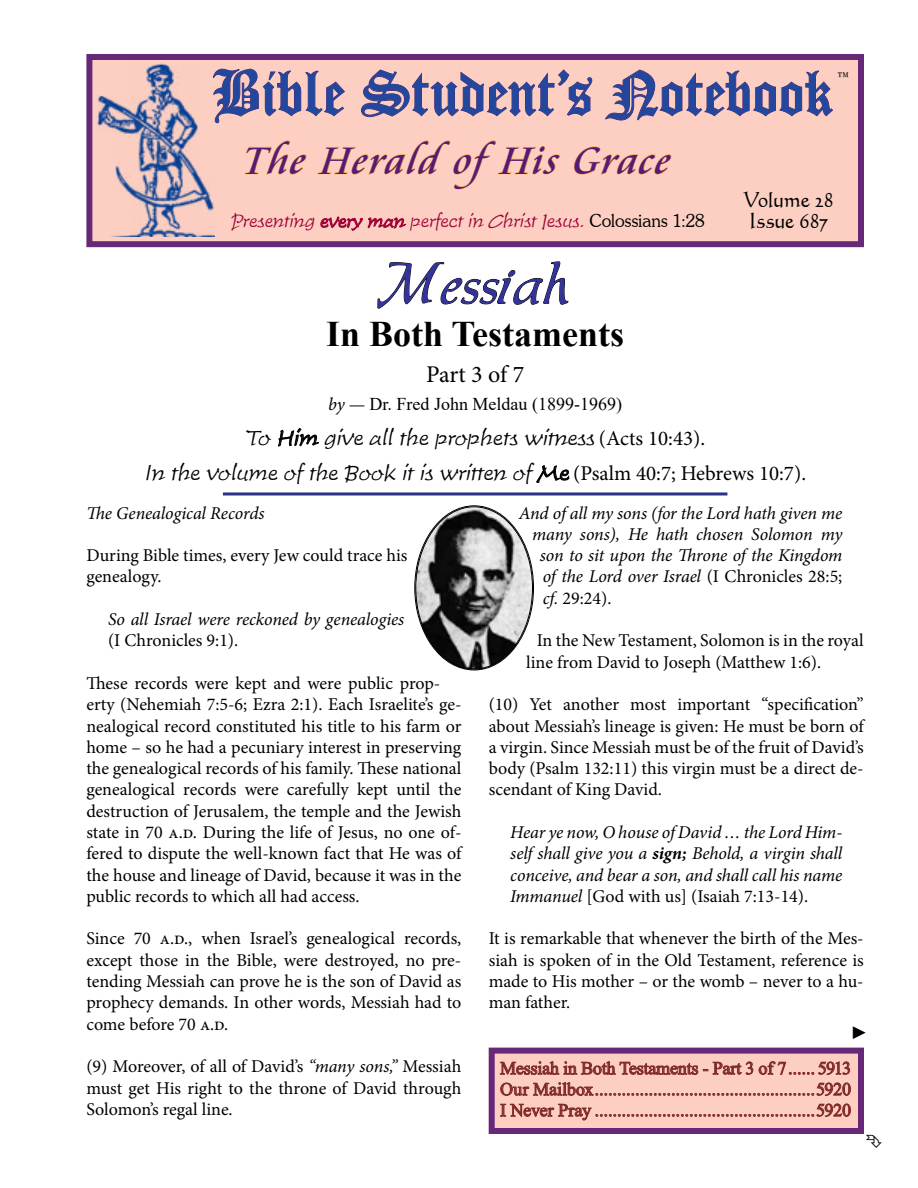
<style>
.page{position:relative;width:918px;height:1188px;background:#fff}
.page>*{position:absolute;margin:0;border:0;box-sizing:border-box;transform-origin:0 0}
.t1{font:69px "Cloister Black BT";color:#24479e}
.t2{font:54px "Allure SSK";color:#339}
.t3{font:italic 42px "Cataneo BT";color:#541b74}
.t4{font:700 36px "Times New Roman";color:#000}
.t5{font:24px "Minion Pro";color:#000}
.t6{font:italic 21px/34.8px "Time Scr D Ligh";color:#000;text-align:center}
.t7{font:21px "Calligraphic 421 BT Roman B";letter-spacing:-.01em;color:#000}
.t8{font:18px/21.3px "Minion Pro";letter-spacing:-.005em;color:#000;text-align:justify}
.t9{font:italic 18px/21.3px "Minion Pro";letter-spacing:-.005em;color:#000;text-align:justify}
.t10{font:18px/21px "Times New Roman";letter-spacing:-.01em;color:#812b2a;text-align:justify}
.t11{font:italic 18px "Time Scr D Ligh";color:#a20037}
.t12{font:18px "Times New Roman";color:#000}
.t13{font:300 18px "Souvenir IT Cby BT";color:#000}
.s1{font-family:"Souvenir IT Cby BT";font-weight:300;font-style:normal;color:#000}
.s2{font-family:"Minion Pro";font-style:italic}
.s3{font-family:"Minion Pro"}
.s4{font-family:"Minion Pro";font-style:normal}
.s5{font-style:italic}
.s6{font-style:normal}
.s7{font-weight:700}
.s8{color:#90191c}
</style>
<div class="page">
<div style="left:86px;top:54px;width:778px;height:193px;background:#fccfc2;border:6px solid #672878"></div>
<svg style="left:215px;top:68px;width:130px;height:56px"></svg>
<svg style="left:361px;top:69px;width:232px;height:48px"></svg>
<svg style="left:605px;top:69px;width:228px;height:52px"></svg>
<svg style="left:244px;top:140px;width:62px;height:35px"></svg>
<svg style="left:317px;top:140px;width:243px;height:50px"></svg>
<svg style="left:573px;top:146px;width:98px;height:29px"></svg>
<svg style="left:320px;top:216px;width:87px;height:15px"></svg>
<img style="left:97px;top:64px;width:118px;height:172px">
<div style="left:492px;top:1051px;width:369px;height:80px;background:#fccfc2"></div>
<svg style="left:500px;top:1061px;width:350px;height:14px"></svg>
<svg style="left:500px;top:1082px;width:351px;height:14px"></svg>
<svg style="left:500px;top:1103px;width:351px;height:18px"></svg>
<div style="left:489px;top:1048px;width:375px;height:86px;border:6px solid #672878"></div>
<hr style="left:223px;top:492px;width:504px;height:3px;background:#2b3086">
<svg style="left:377px;top:261px;width:192px;height:48px"></svg>
<svg style="left:278px;top:428px;width:41px;height:19px"></svg>
<svg style="left:536px;top:465px;width:34px;height:18px"></svg>
<img style="left:415px;top:506px;width:118px;height:164px">
<h1 class="t1" style="left:212px;top:51px;width:621px">Bible Student’s Notebook</h1>
<p class="t13" style="left:836px;top:67px;width:16px">™</p>
<h3 class="t3" style="left:242px;top:134px;width:438px">The Herald ofHis Grace</h3>
<p class="t7" style="left:743px;top:186px;width:92px">Volume 28</p>
<p class="t11" style="left:231px;top:211px;width:476px">Presenting every man perfect in Christ Jesus. <span class="s1">C o l o s s i a n s 1: 2 8</span></p>
<p class="t7" style="left:749px;top:207px;width:81px">Issue 687</p>
<h2 class="t2" style="left:381px;top:261px;width:191px">Messiah</h2>
<h3 class="t4" style="left:326px;top:308px;width:300px">In Both Testaments</h3>
<h3 class="t5" style="left:426px;top:358px;width:100px">Part 3 of 7</h3>
<p class="t12" style="left:328px;top:392px;width:295px"><span class="s2">by</span> <span class="s3">—</span> Dr. Fred John Meldau (1899-1969)</p>
<p class="t6" style="left:144px;top:421px;width:663px">To Him give all the prophets w itness <span class="s4">( A c t s 1 0 : 4 3 ) .<br></span>In the volume of the Book it is written of Me <span class="s4">(Psalm 40:7; Hebrews 10:7).</span></p>
<p class="t9" style="left:86px;top:502px;width:180px">The Genealogical Records</p>
<p class="t8" style="left:86px;top:545px;width:323px">During Bible times, every Jew could trace his genealogy.</p>
<p class="t9" style="left:108px;top:609px;width:298px">So all Israel were reckoned by genealogies</p>
<p class="t8" style="left:108px;top:630px;width:132px">(I Chronicles 9:1).</p>
<p class="t8" style="left:86px;top:673px;width:377px;text-align:left">These records were kept and were public prop&shy;erty (Nehemiah 7:5-6; Ezra 2:1). Each Israelite’s ge&shy;nealogical record constituted his title to his farm or home – so he had a pecuniary interest in preserving the genealogical records of his family. These national genealogical records were carefully kept until the destruction of Jerusalem, the temple and the Jewish state in 70 a.d. During the life of Jesus, no one of&shy;fered to dispute the well-known fact that He was of the house and lineage of David, because it was in the public records to which all had access.</p>
<p class="t8" style="left:86px;top:928px;width:377px">Since 70 a.d., when Israel’s genealogical records, except those in the Bible, were destroyed, no pre&shy;tending Messiah can prove he is the son of David as prophecy demands. In other words, Messiah had to come before 70 a.d.</p>
<p class="t8" style="left:86px;top:1056px;width:377px">(9) Moreover, of all of David’s <span class="s5">“many sons,”</span> Messiah must get His right to the throne of David through Solomon’s regal line.</p>
<p class="t9" style="left:519px;top:502px;width:325px">And of all my sons (for the Lord hath given me</p>
<p class="t9" style="left:532px;top:523px;width:312px">many sons), He hath chosen Solomon my</p>
<p class="t9" style="left:540px;top:545px;width:304px">son to sit upon the Throne of the Kingdom</p>
<p class="t9" style="left:543px;top:566px;width:301px">of the Lord over Israel <span class="s6">(I Chronicles 28:5;</span></p>
<p class="t8" style="left:543px;top:587px;width:70px"><span class="s5">cf.</span> 29:24).</p>
<p class="t8" style="left:526px;top:630px;width:339px;text-indent:10px">In the New Testament, Solomon is in the royal line from David to Joseph (Matthew 1:6).</p>
<p class="t8" style="left:489px;top:694px;width:377px">(10) Yet another most important “specification” about Messiah’s lineage is given: He must be born of a virgin. Since Messiah must be of the fruit of David’s body (Psalm 132:11) this virgin must be a direct de&shy;scendant of King David.</p>
<p class="t9" style="left:510px;top:822px;width:334px">Hear ye now, O house of David … the Lord Him&shy;self shall give you a <span class="s7">sign;</span> Behold, a virgin shall conceive, and bear a son, and shall call his name Immanuel <span class="s6">[God with us] (Isaiah 7:13-14).</span></p>
<p class="t8" style="left:489px;top:928px;width:377px">It is remarkable that whenever the birth of the Mes&shy;siah is spoken of in the Old Testament, reference is made to His mother – or the womb – never to a hu&shy;man father.</p>
<p class="t12" style="left:850px;top:1020px;width:19px">►</p>
<p class="t10" style="left:500px;top:1057px;width:353px">Messiah in Both Testaments - Part 3 of 7<span class="s8">......</span> 5913<br>Our Mailbox.................................................5920<br>I Never Pray .................................................5920</p>
</div>
